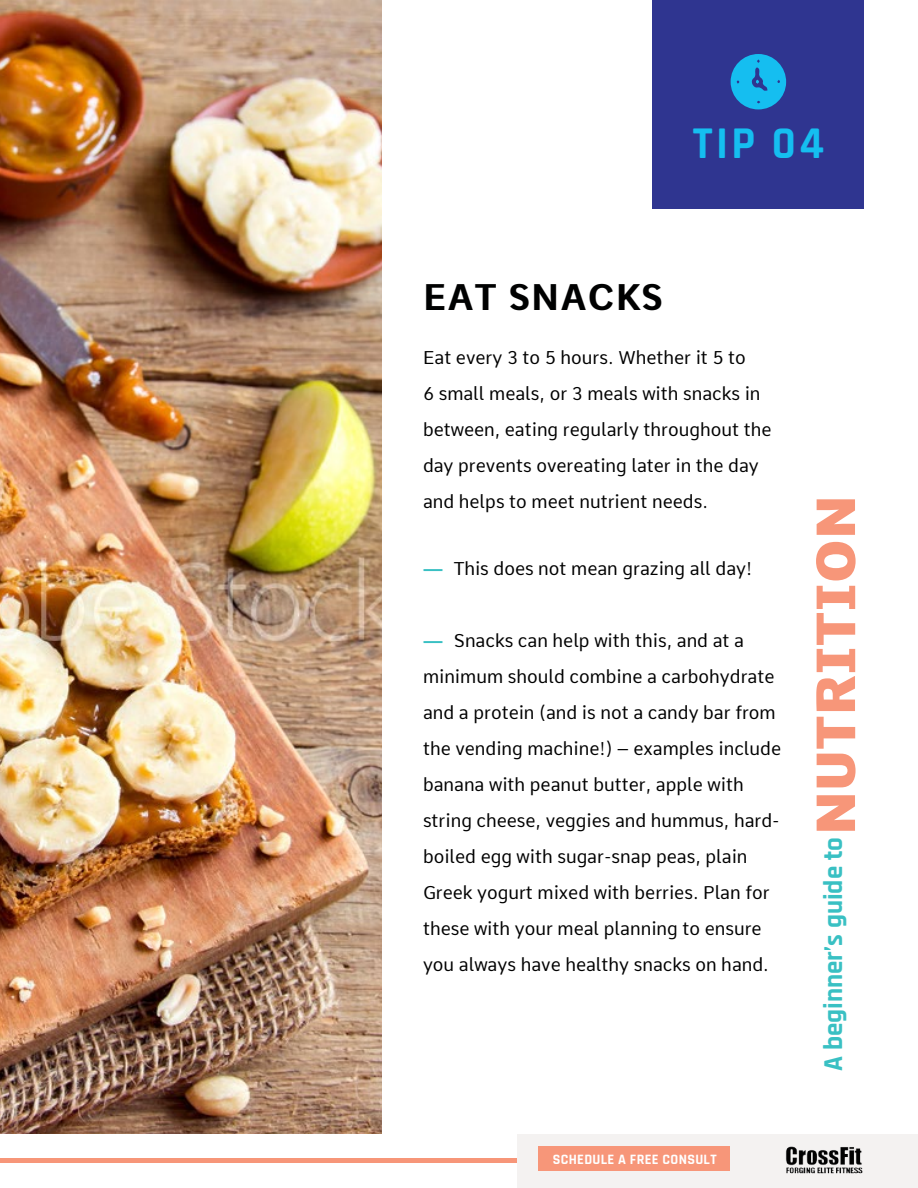
<style>
.page{position:relative;width:918px;height:1188px;background:#fff}
.page>*{position:absolute;margin:0;border:0;box-sizing:border-box;transform-origin:0 0}
.t1{font:800 54px "Comme";color:#f79679}
.t2{font:700 45px "Rajdhani";color:#15bef0}
.t3{font:700 36px "Comme";letter-spacing:.025em;color:#000101}
.t4{font:700 27px "Rajdhani";color:#39c0c3}
.t5{font:18px/36px "Comme";color:#000}
.t6{font:700 14.1px "Rajdhani";letter-spacing:.025em;color:#fff}
.s1{font-weight:800;color:#39c0c3}
</style>
<div class="page">
<div style="left:0;top:1158px;width:517px;height:5px;background:#f79679"></div>
<div style="left:517px;top:1134px;width:401px;height:53px;background:#f4f2f1"></div>
<img style="left:785px;top:1146px;width:78px;height:28px">
<div style="left:538px;top:1146px;width:192px;height:25px;background:#f79679"></div>
<img style="left:0;top:1px;width:382px;height:1133px">
<div style="left:652px;top:1px;width:212px;height:208px;background:#2f3590"></div>
<svg style="left:731px;top:54px;width:55px;height:55px"></svg>
<h2 class="t2" style="left:693px;top:116px;width:133px">TIP 04</h2>
<h3 class="t3" style="left:423px;top:265px;width:241px">EAT SNACKS</h3>
<p class="t5" style="left:423px;top:340px;width:350px">Eat every 3 to 5 hours. Whether it 5 to<br>6 small meals, or 3 meals with snacks in between, eating regularly throughout the day prevents overeating later in the day and helps to meet nutrient needs.</p>
<p class="t5" style="left:423px;top:551px;width:331px"><span class="s1">—</span> This does not mean grazing all day!</p>
<p class="t5" style="left:423px;top:623px;width:360px"><span class="s1">—</span> Snacks can help with this, and at a minimum should combine a carbohydrate and a protein (and is not a candy bar from the vending machine!) – examples include banana with peanut butter, apple with string cheese, veggies and hummus, hard&shy;boiled egg with sugar-snap peas, plain Greek yogurt mixed with berries. Plan for these with your meal planning to ensure you always have healthy snacks on hand.</p>
<p class="t6" style="left:553px;top:1151px;width:165px">SCHEDULE A FREE CONSULT</p>
<h1 class="t1" style="left:789px;top:835px;width:341px;rotate:-90deg">NUTRITION</h1>
<h3 class="t4" style="left:817px;top:1071px;width:236px;rotate:-90deg">A beginner’s guide to</h3>
</div>
